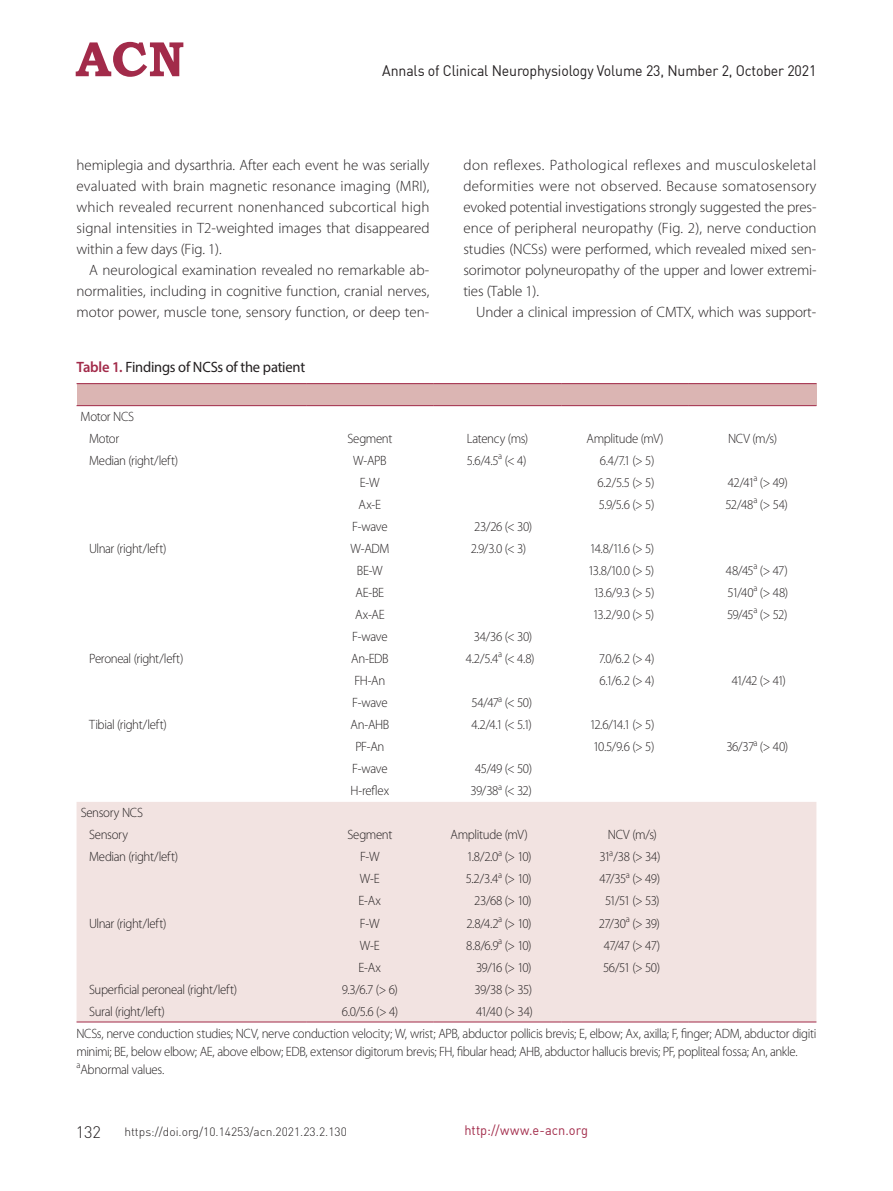
<style>
.page{position:relative;width:893px;height:1191px;background:#fff}
.page>*{position:absolute;margin:0;border:0;box-sizing:border-box;transform-origin:0 0}
.t1{font:300 16.5px "DIN Pro";color:#231f20}
.t2{font:300 15px "Myriad Pro";color:#231f20}
.t3{font:15px "DIN";letter-spacing:-.01em;color:#231f20;scale:.94 1}
.t4{font:300 15px "Myriad Pro";letter-spacing:.025em;color:#231f20}
.t5{font:300 15px "Myriad Pro";letter-spacing:.02em;color:#231f20}
.t6{font:15px "Myriad Pro";letter-spacing:-.015em;color:#231f20}
.t7{font:300 13.5px/22px "Myriad Pro";letter-spacing:-.025em;color:#231f20;text-align:center;scale:.95 1}
.t8{font:13.5px "DIN";color:#a22b4a;scale:.95 1}
.t9{font:300 12px "DIN Pro";color:#231f20}
.s1{font-weight:600;color:#a22b4a}
</style>
<div class="page">
<svg style="left:76px;top:42px;width:107px;height:35px"></svg>
<div style="left:77px;top:384px;width:739px;height:22px;background:#dbb5b3"></div>
<div style="left:77px;top:802px;width:739px;height:219px;background:#f2e3e1"></div>
<hr style="left:77px;top:383px;width:229px;height:1px;background:#a22b4a">
<hr style="left:306px;top:383px;width:128px;height:1px;background:#a22b4a">
<hr style="left:434px;top:383px;width:127px;height:1px;background:#a22b4a">
<hr style="left:561px;top:383px;width:128px;height:1px;background:#a22b4a">
<hr style="left:689px;top:383px;width:127px;height:1px;background:#a22b4a">
<hr style="left:77px;top:405px;width:229px;height:1px;background:#a22b4a">
<hr style="left:306px;top:405px;width:128px;height:1px;background:#a22b4a">
<hr style="left:434px;top:405px;width:127px;height:1px;background:#a22b4a">
<hr style="left:561px;top:405px;width:128px;height:1px;background:#a22b4a">
<hr style="left:689px;top:405px;width:127px;height:1px;background:#a22b4a">
<hr style="left:77px;top:1021px;width:229px;height:1px;background:#a22b4a">
<hr style="left:306px;top:1021px;width:128px;height:1px;background:#a22b4a">
<hr style="left:434px;top:1021px;width:127px;height:1px;background:#a22b4a">
<hr style="left:561px;top:1021px;width:128px;height:1px;background:#a22b4a">
<hr style="left:689px;top:1021px;width:127px;height:1px;background:#a22b4a">
<p class="t3" style="left:382px;top:61px;width:463px">Annals of Clinical Neurophysiology Volume 23, Number 2, October 2021</p>
<p class="t2" style="left:77px;top:156px;width:355px">hemiplegia and dysarthria. After each event he was serially</p>
<p class="t2" style="left:77px;top:177px;width:355px">evaluated with brain magnetic resonance imaging (MRI),</p>
<p class="t2" style="left:77px;top:198px;width:354px">which revealed recurrent nonenhanced subcortical high</p>
<p class="t2" style="left:77px;top:219px;width:355px">signal intensities in T2-weighted images that disappeared</p>
<p class="t2" style="left:77px;top:240px;width:147px">within a few days (Fig. 1).</p>
<p class="t2" style="left:89px;top:261px;width:341px">A neurological examination revealed no remarkable ab-</p>
<p class="t2" style="left:77px;top:282px;width:354px">normalities, including in cognitive function, cranial nerves,</p>
<p class="t2" style="left:77px;top:303px;width:354px">motor power, muscle tone, sensory function, or deep ten-</p>
<p class="t4" style="left:463px;top:156px;width:354px">don reflexes. Pathological reflexes and musculoskeletal</p>
<p class="t5" style="left:463px;top:177px;width:355px">deformities were not observed. Because somatosensory</p>
<p class="t2" style="left:463px;top:198px;width:355px">evoked potential investigations strongly suggested the pres-</p>
<p class="t2" style="left:463px;top:219px;width:354px">ence of peripheral neuropathy (Fig. 2), nerve conduction</p>
<p class="t2" style="left:463px;top:240px;width:354px">studies (NCSs) were performed, which revealed mixed sen-</p>
<p class="t2" style="left:463px;top:261px;width:355px">sorimotor polyneuropathy of the upper and lower extremi-</p>
<p class="t2" style="left:463px;top:282px;width:77px">ties (Table 1).</p>
<p class="t2" style="left:476px;top:303px;width:341px">Under a clinical impression of CMTX, which was support-</p>
<p class="t6" style="left:77px;top:358px;width:230px"><span class="s1">Table 1.</span> Findings of NCSs of the patient</p>
<p class="t7" style="left:81px;top:406px;width:58px">Motor NCS<br>Motor</p>
<p class="t7" style="left:347px;top:428px;width:49px">Segment</p>
<p class="t7" style="left:467px;top:428px;width:66px">Latency (ms)</p>
<p class="t7" style="left:587px;top:428px;width:83px">Amplitude (mV)</p>
<p class="t7" style="left:728px;top:428px;width:53px">NCV (m/s)</p>
<p class="t7" style="left:89px;top:450px;width:95px">Median (right/left)</p>
<p class="t7" style="left:353px;top:450px;width:37px">W-APB</p>
<p class="t7" style="left:467px;top:450px;width:64px">5.6/4.5<sup>a</sup> (&lt; 4)</p>
<p class="t7" style="left:600px;top:450px;width:59px">6.4/7.1 (&gt; 5)</p>
<p class="t7" style="left:360px;top:472px;width:22px">E-W</p>
<p class="t7" style="left:597px;top:472px;width:62px">6.2/5.5 (&gt; 5)</p>
<p class="t7" style="left:728px;top:472px;width:64px">42/41<sup>a</sup> (&gt; 49)</p>
<p class="t7" style="left:359px;top:494px;width:25px">Ax-E</p>
<p class="t7" style="left:599px;top:494px;width:60px">5.9/5.6 (&gt; 5)</p>
<p class="t7" style="left:725px;top:494px;width:67px">52/48<sup>a</sup> (&gt; 54)</p>
<p class="t7" style="left:352px;top:516px;width:39px">F-wave</p>
<p class="t7" style="left:474px;top:516px;width:63px">23/26 (&lt; 30)</p>
<p class="t7" style="left:89px;top:538px;width:83px">Ulnar (right/left)</p>
<p class="t7" style="left:351px;top:538px;width:42px">W-ADM</p>
<p class="t7" style="left:471px;top:538px;width:60px">2.9/3.0 (&lt; 3)</p>
<p class="t7" style="left:590px;top:538px;width:69px">14.8/11.6 (&gt; 5)</p>
<p class="t7" style="left:357px;top:560px;width:29px">BE-W</p>
<p class="t7" style="left:588px;top:560px;width:71px">13.8/10.0 (&gt; 5)</p>
<p class="t7" style="left:726px;top:560px;width:67px">48/45<sup>a</sup> (&gt; 47)</p>
<p class="t7" style="left:356px;top:582px;width:32px">AE-BE</p>
<p class="t7" style="left:593px;top:582px;width:66px">13.6/9.3 (&gt; 5)</p>
<p class="t7" style="left:727px;top:582px;width:66px">51/40<sup>a</sup> (&gt; 48)</p>
<p class="t7" style="left:355px;top:604px;width:33px">Ax-AE</p>
<p class="t7" style="left:593px;top:604px;width:66px">13.2/9.0 (&gt; 5)</p>
<p class="t7" style="left:727px;top:604px;width:65px">59/45<sup>a</sup> (&gt; 52)</p>
<p class="t7" style="left:352px;top:626px;width:39px">F-wave</p>
<p class="t7" style="left:474px;top:626px;width:63px">34/36 (&lt; 30)</p>
<p class="t7" style="left:89px;top:648px;width:101px">Peroneal (right/left)</p>
<p class="t7" style="left:351px;top:648px;width:41px">An-EDB</p>
<p class="t7" style="left:466px;top:648px;width:74px">4.2/5.4<sup>a</sup> (&lt; 4.8)</p>
<p class="t7" style="left:599px;top:648px;width:60px">7.0/6.2 (&gt; 4)</p>
<p class="t7" style="left:354px;top:670px;width:34px">FH-An</p>
<p class="t7" style="left:599px;top:670px;width:59px">6.1/6.2 (&gt; 4)</p>
<p class="t7" style="left:732px;top:670px;width:58px">41/42 (&gt; 41)</p>
<p class="t7" style="left:352px;top:692px;width:39px">F-wave</p>
<p class="t7" style="left:471px;top:692px;width:65px">54/47<sup>a</sup> (&lt; 50)</p>
<p class="t7" style="left:89px;top:714px;width:83px">Tibial (right/left)</p>
<p class="t7" style="left:351px;top:714px;width:42px">An-AHB</p>
<p class="t7" style="left:471px;top:714px;width:65px">4.2/4.1 (&lt; 5.1)</p>
<p class="t7" style="left:590px;top:714px;width:69px">12.6/14.1 (&gt; 5)</p>
<p class="t7" style="left:355px;top:736px;width:32px">PF-An</p>
<p class="t7" style="left:593px;top:736px;width:66px">10.5/9.6 (&gt; 5)</p>
<p class="t7" style="left:726px;top:736px;width:67px">36/37<sup>a</sup> (&gt; 40)</p>
<p class="t7" style="left:352px;top:758px;width:39px">F-wave</p>
<p class="t7" style="left:475px;top:758px;width:61px">45/49 (&lt; 50)</p>
<p class="t7" style="left:351px;top:780px;width:42px">H-reflex</p>
<p class="t7" style="left:471px;top:780px;width:66px">39/38<sup>a</sup> (&lt; 32)</p>
<p class="t7" style="left:81px;top:802px;width:67px">Sensory NCS<br>Sensory</p>
<p class="t7" style="left:347px;top:824px;width:49px">Segment</p>
<p class="t7" style="left:451px;top:824px;width:83px">Amplitude (mV)</p>
<p class="t7" style="left:608px;top:824px;width:53px">NCV (m/s)</p>
<p class="t7" style="left:89px;top:846px;width:95px">Median (right/left)</p>
<p class="t7" style="left:360px;top:846px;width:22px">F-W</p>
<p class="t7" style="left:467px;top:846px;width:70px">1.8/2.0<sup>a</sup> (&gt; 10)</p>
<p class="t7" style="left:599px;top:846px;width:66px">31<sup>a</sup>/38 (&gt; 34)</p>
<p class="t7" style="left:360px;top:868px;width:23px">W-E</p>
<p class="t7" style="left:466px;top:868px;width:71px">5.2/3.4<sup>a</sup> (&gt; 10)</p>
<p class="t7" style="left:600px;top:868px;width:65px">47/35<sup>a</sup> (&gt; 49)</p>
<p class="t7" style="left:359px;top:890px;width:25px">E-Ax</p>
<p class="t7" style="left:474px;top:890px;width:62px">23/68 (&gt; 10)</p>
<p class="t7" style="left:605px;top:890px;width:59px">51/51 (&gt; 53)</p>
<p class="t7" style="left:89px;top:912px;width:83px">Ulnar (right/left)</p>
<p class="t7" style="left:360px;top:912px;width:22px">F-W</p>
<p class="t7" style="left:466px;top:912px;width:70px">2.8/4.2<sup>a</sup> (&gt; 10)</p>
<p class="t7" style="left:599px;top:912px;width:66px">27/30<sup>a</sup> (&gt; 39)</p>
<p class="t7" style="left:360px;top:934px;width:23px">W-E</p>
<p class="t7" style="left:466px;top:934px;width:70px">8.8/6.9<sup>a</sup> (&gt; 10)</p>
<p class="t7" style="left:604px;top:934px;width:61px">47/47 (&gt; 47)</p>
<p class="t7" style="left:359px;top:956px;width:25px">E-Ax</p>
<p class="t7" style="left:476px;top:956px;width:60px">39/16 (&gt; 10)</p>
<p class="t7" style="left:603px;top:956px;width:62px">56/51 (&gt; 50)</p>
<p class="t7" style="left:89px;top:978px;width:157px">Superficial peroneal (right/left)</p>
<p class="t7" style="left:342px;top:978px;width:60px">9.3/6.7 (&gt; 6)</p>
<p class="t7" style="left:475px;top:978px;width:62px">39/38 (&gt; 35)</p>
<p class="t7" style="left:89px;top:1000px;width:81px">Sural (right/left)</p>
<p class="t7" style="left:342px;top:1000px;width:61px">6.0/5.6 (&gt; 4)</p>
<p class="t7" style="left:76px;top:1000px;width:781px;text-align:left;text-indent:400px">41/40 (&gt; 34)<br>NCSs, nerve conduction studies; NCV, nerve conduction velocity; W, wrist; APB, abductor pollicis brevis; E, elbow; Ax, axilla; F, finger; ADM, abductor digiti</p>
<p class="t7" style="left:76px;top:1042px;width:761px;line-height:18px;text-align:left">minimi; BE, below elbow; AE, above elbow; EDB, extensor digitorum brevis; FH, fibular head; AHB, abductor hallucis brevis; PF, popliteal fossa; An, ankle. <sup>a</sup>Abnormal values.</p>
<p class="t1" style="left:76px;top:1120px;width:27px">132</p>
<p class="t9" style="left:124px;top:1123px;width:224px">https://doi.org/10.14253/acn.2021.23.2.130</p>
<p class="t8" style="left:464px;top:1122px;width:132px">http://www.e-acn.org</p>
</div>
